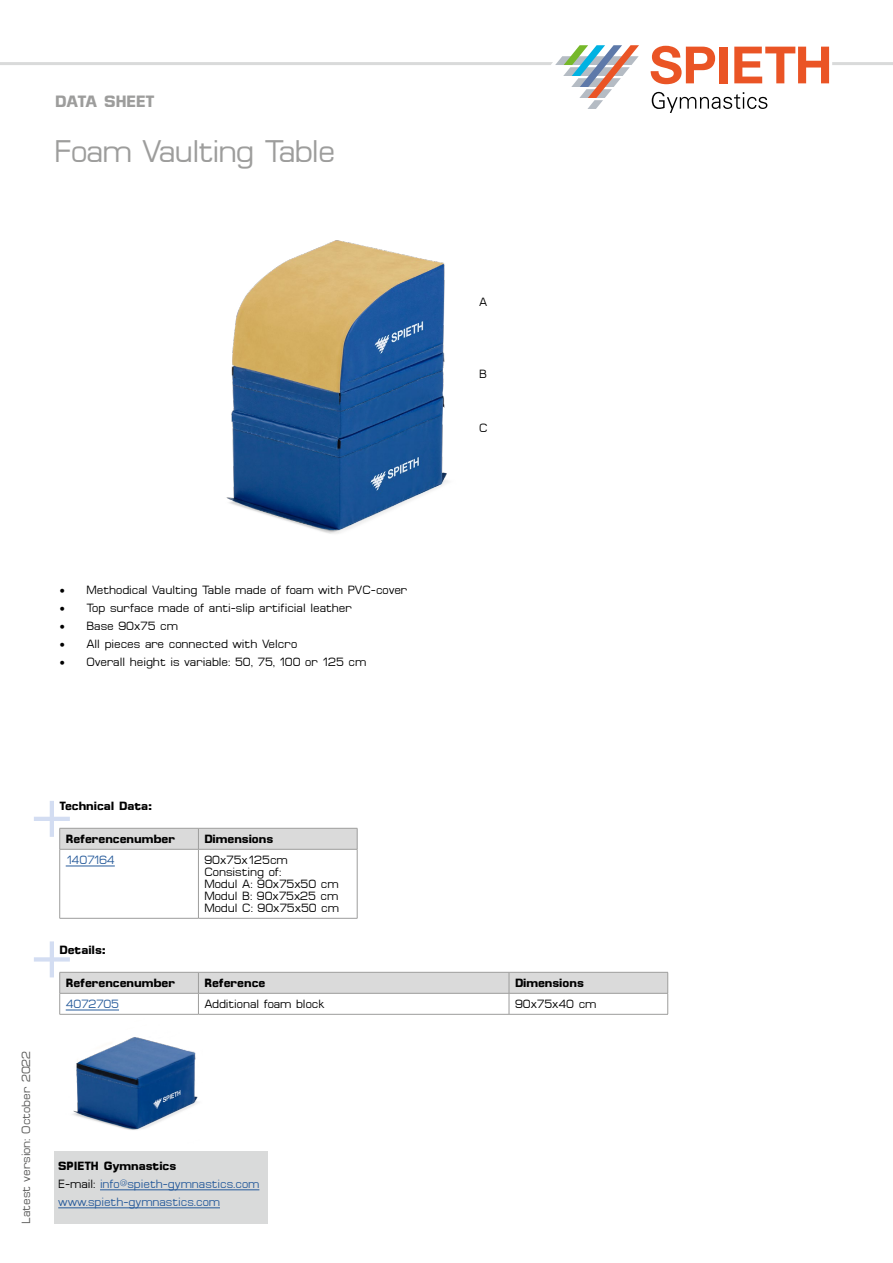
<style>
.page{position:relative;width:893px;height:1263px;background:#fff}
.page>*{position:absolute;margin:0;border:0;box-sizing:border-box;transform-origin:0 0}
.t1{font:31.5px "Micro FLF";letter-spacing:-.03em;color:#9d9d9c}
.t2{font:700 16.5px "Micro FLF";color:#9d9d9c}
.t3{font:12px/12px "Micro FLF";color:#000}
.t4{font:700 12px "Micro FLF";color:#000}
.t5{font:12px/18px "Micro FLF";color:#275b9b}
.t6{font:12px "Micro FLF";color:#575756}
.t7{font:12px "Micro FLF";letter-spacing:-.085em;color:#275b9b}
.t8{font:12px "Micro FLF";letter-spacing:-.025em;color:#275b9b}
.s1{font-weight:700;color:#000}
.s2{color:#000}
</style>
<div class="page">
<hr style="left:0;top:62px;width:893px;height:3px;background:#d9dada">
<div style="left:555px;top:43px;width:277px;height:48px;background:#fff"></div>
<svg style="left:551px;top:43px;width:88px;height:66px"></svg>
<svg style="left:651px;top:46px;width:64px;height:38px"></svg>
<div style="left:720px;top:47px;width:8px;height:36px;background:#ea5425"></div>
<svg style="left:734px;top:47px;width:95px;height:36px"></svg>
<svg style="left:652px;top:92px;width:115px;height:21px"></svg>
<img style="left:226px;top:240px;width:222px;height:294px">
<img style="left:59px;top:1014px;width:139px;height:116px">
<div style="left:54px;top:1151px;width:214px;height:73px;background:#d9dada"></div>
<hr style="left:100px;top:1189px;width:159px;height:1px;background:#275b9b">
<hr style="left:58px;top:1207px;width:162px;height:1px;background:#275b9b">
<hr style="left:60px;top:849px;width:138px;height:1px;background:#9d9d9c">
<hr style="left:59px;top:849px;width:1px;height:69px;background:#9d9d9c">
<hr style="left:198px;top:849px;width:159px;height:1px;background:#9d9d9c">
<hr style="left:198px;top:849px;width:1px;height:69px;background:#9d9d9c">
<hr style="left:60px;top:918px;width:138px;height:1px;background:#9d9d9c">
<hr style="left:198px;top:918px;width:159px;height:1px;background:#9d9d9c">
<svg style="left:34px;top:801px;width:324px;height:48px"></svg>
<hr style="left:357px;top:849px;width:1px;height:69px;background:#9d9d9c">
<hr style="left:66px;top:866px;width:49px;height:1px;background:#275b9b">
<hr style="left:60px;top:1014px;width:138px;height:1px;background:#9d9d9c">
<hr style="left:198px;top:1014px;width:311px;height:1px;background:#9d9d9c">
<hr style="left:509px;top:1014px;width:159px;height:1px;background:#9d9d9c">
<svg style="left:34px;top:941px;width:634px;height:73px"></svg>
<hr style="left:66px;top:1010px;width:53px;height:1px;background:#275b9b">
<h2 class="t2" style="left:55px;top:92px;width:101px">DATA SHEET</h2>
<h1 class="t1" style="left:54px;top:134px;width:283px">Foam Vaulting Table</h1>
<p class="t3" style="left:479px;top:296px;width:10px">A</p>
<p class="t3" style="left:479px;top:368px;width:9px">B</p>
<p class="t3" style="left:479px;top:422px;width:10px">C</p>
<p class="t3" style="left:60px;top:584px;width:349px">• Methodical Vaulting Table made of foam with PVC-cover</p>
<p class="t3" style="left:60px;top:602px;width:294px">• Top surface made of anti-slip artificial leather</p>
<p class="t3" style="left:60px;top:620px;width:120px">• Base 90x75 cm</p>
<p class="t3" style="left:60px;top:638px;width:239px">• All pieces are connected with Velcro</p>
<p class="t3" style="left:60px;top:656px;width:308px">• Overall height is variable: 50, 75, 100 or 125 cm</p>
<p class="t6" style="left:20px;top:1224px;width:175px;rotate:-90deg">Latest version: October 2022</p>
<p class="t4" style="left:60px;top:799px;width:94px">Technical Data:</p>
<p class="t4" style="left:66px;top:832px;width:111px">Referencenumber</p>
<p class="t4" style="left:204px;top:832px;width:70px">Dimensions</p>
<p class="t7" style="left:66px;top:854px;width:51px">1407164</p>
<p class="t3" style="left:204px;top:854px;width:136px">90x75x125cm<br>Consisting of:<br>Modul A: 90x75x50 cm<br>Modul B: 90x75x25 cm<br>Modul C: 90x75x50 cm</p>
<p class="t4" style="left:60px;top:943px;width:48px">Details:</p>
<p class="t4" style="left:66px;top:976px;width:111px">Referencenumber</p>
<p class="t4" style="left:204px;top:976px;width:62px">Reference</p>
<p class="t4" style="left:515px;top:976px;width:70px">Dimensions</p>
<p class="t8" style="left:66px;top:998px;width:55px">4072705</p>
<p class="t3" style="left:204px;top:998px;width:122px">Additional foam block</p>
<p class="t3" style="left:515px;top:998px;width:83px">90x75x40 cm</p>
<p class="t5" style="left:58px;top:1157px;width:203px"><span class="s1">SPIETH Gymnastics<br></span><span class="s2">E-mail:</span> info@spieth-gymnastics.com www.spieth-gymnastics.com</p>
<p class="t5" style="left:196px;top:1193px;width:15px">de</p>
</div>
